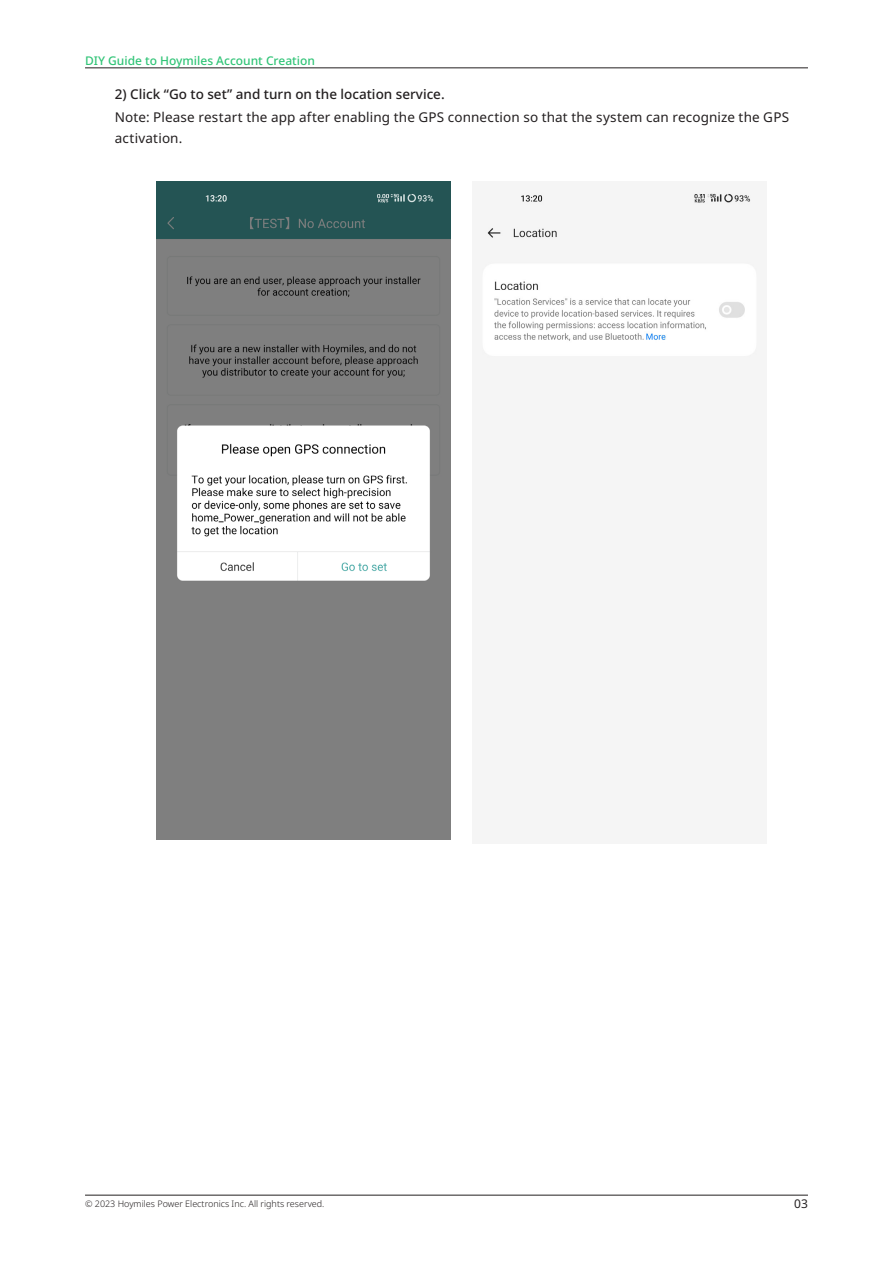
<style>
.page{position:relative;width:893px;height:1263px;background:#fff}
.page>*{position:absolute;margin:0;border:0;box-sizing:border-box;transform-origin:0 0}
.Body{font:13.5px/21px "Noto Sans";letter-spacing:.01em;color:#231f20}
.Body-2{font:500 13.5px "Noto Sans";color:#231f20}
.t1{font:500 12px "Noto Sans";color:#31c477}
.t2{font:12px "Noto Sans";color:#231f20}
.t3{font:300 9px "Noto Sans";color:#231f20}
</style>
<div class="page">
<hr style="left:85px;top:68px;width:723px;height:1px;background:#231f20">
<hr style="left:85px;top:1195px;width:723px;height:1px;background:#231f20">
<img style="left:156px;top:182px;width:295px;height:657px">
<img style="left:482px;top:192px;width:275px;height:166px">
<p class="t1" style="left:85px;top:52px;width:231px">DIY Guide to Hoymiles Account Creation</p>
<p class="Body-2" style="left:115px;top:84px;width:331px">2) Click “Go to set” and turn on the location service.</p>
<p class="Body" style="left:115px;top:107px;width:676px">Note: Please restart the app after enabling the GPS connection so that the system can recognize the GPS activation.</p>
<p class="t3" style="left:85px;top:1197px;width:241px">© 2023 Hoymiles Power Electronics Inc. All rights reserved.</p>
<p class="t2" style="left:794px;top:1195px;width:15px">03</p>
</div>
